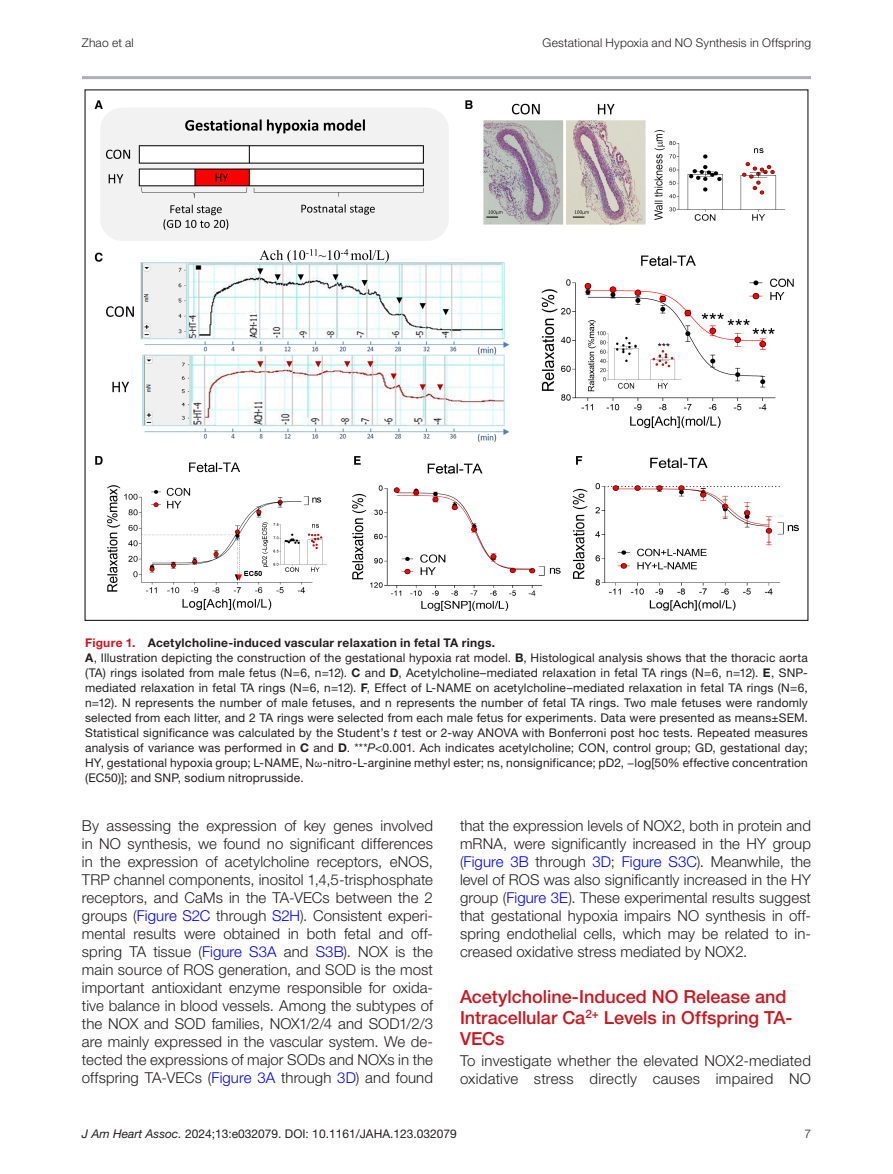
<style>
.page{position:relative;width:893px;height:1174px;background:#fff}
.page>*{position:absolute;margin:0;border:0;box-sizing:border-box;transform-origin:0 0}
.t1{font:500 18px/21px "Helvetica Neue LT Std";color:#cd151d}
.t2{font:300 15px/18px "Helvetica Neue LT Std";letter-spacing:.01em;color:#231f20;text-align:justify}
.t3{font:12px/15px "Helvetica Neue LT Std";letter-spacing:.015em;color:#231f20}
.t4{font:300 12px "Helvetica Neue LT Std";letter-spacing:.015em;color:#231f20}
.s1{font-weight:700;color:#cd151d}
.s2{font-weight:700}
.s3{font-style:italic}
.s4{font-family:"STIX Two Text"}
.s5{color:#00f}
</style>
<div class="page">
<img style="left:94px;top:100px;width:705px;height:511px">
<hr style="left:82px;top:76px;width:729px;height:3px;background:#aeafb3">
<p class="t4" style="left:82px;top:35px;width:53px">Zhao et al</p>
<p class="t4" style="left:543px;top:35px;width:270px">Gestational Hypoxia and NO Synthesis in Offspring</p>
<p class="t3" style="left:85px;top:635px;width:724px"><span class="s1">Figure 1.</span> <span class="s2">Acetylcholine-induced vascular relaxation in fetal TA rings.<br>A</span>, Illustration depicting the construction of the gestational hypoxia rat model. <span class="s2">B</span>, Histological analysis shows that the thoracic aorta (TA) rings isolated from male fetus (N=6, n=12). <span class="s2">C</span> and <span class="s2">D</span>, Acetylcholine–mediated relaxation in fetal TA rings (N=6, n=12). <span class="s2">E</span>, SNP&shy;mediated relaxation in fetal TA rings (N=6, n=12). <span class="s2">F</span>, Effect of L-NAME on acetylcholine–mediated relaxation in fetal TA rings (N=6, n=12). N represents the number of male fetuses, and n represents the number of fetal TA rings. Two male fetuses were randomly selected from each litter, and 2 TA rings were selected from each male fetus for experiments. Data were presented as means±SEM.<br>Statistical significance was calculated by the Student’s <span class="s3">t</span> test or 2-way ANOVA with Bonferroni post hoc tests. Repeated measures analysis of variance was performed in <span class="s2">C</span> and <span class="s2">D</span>. ***<span class="s3">P</span>&lt;0.001. Ach indicates acetylcholine; CON, control group; GD, gestational day; HY, gestational hypoxia group; L-NAME, N<span class="s4">ω</span>-nitro-L-arginine methyl ester; ns, nonsignificance; pD2, −log[50% effective concentration (EC50)]; and SNP, sodium nitroprusside.</p>
<p class="t2" style="left:82px;top:816px;width:353px">By assessing the expression of key genes involved in NO synthesis, we found no significant differences in the expression of acetylcholine receptors, eNOS, TRP channel components, inositol 1,4,5-trisphosphate receptors, and CaMs in the TA-VECs between the 2 groups (<span class="s5">Figure S2C</span> through <span class="s5">S2H</span>). Consistent experi&shy;mental results were obtained in both fetal and off&shy;spring TA tissue (<span class="s5">Figure S3A</span> and <span class="s5">S3B</span>). NOX is the main source of ROS generation, and SOD is the most important antioxidant enzyme responsible for oxida&shy;tive balance in blood vessels. Among the subtypes of the NOX and SOD families, NOX1/2/4 and SOD1/2/3 are mainly expressed in the vascular system. We de&shy;tected the expressions of major SODs and NOXs in the offspring TA-VECs (<span class="s5">Figure 3A</span> through <span class="s5">3D</span>) and found</p>
<p class="t2" style="left:460px;top:816px;width:353px">that the expression levels of NOX2, both in protein and mRNA, were significantly increased in the HY group (<span class="s5">Figure 3B</span> through <span class="s5">3D</span>; <span class="s5">Figure S3C</span>). Meanwhile, the level of ROS was also significantly increased in the HY group (<span class="s5">Figure 3E</span>). These experimental results suggest that gestational hypoxia impairs NO synthesis in off&shy;spring endothelial cells, which may be related to in&shy;creased oxidative stress mediated by NOX2.</p>
<p class="t1" style="left:460px;top:986px;width:334px">Acetylcholine-Induced NO Release and<br>Intracellular Ca<sup>2+</sup> Levels in Offspring TA-<br>VECs</p>
<p class="t2" style="left:460px;top:1051px;width:353px">To investigate whether the elevated NOX2-mediated oxidative stress directly causes impaired NO</p>
<p class="t3" style="left:82px;top:1126px;width:376px"><span class="s3">J Am Heart Assoc.</span> 2024;13:e032079. DOI: 10.1161/JAHA.123.032079</p>
<p class="t4" style="left:804px;top:1126px;width:8px">7</p>
</div>
